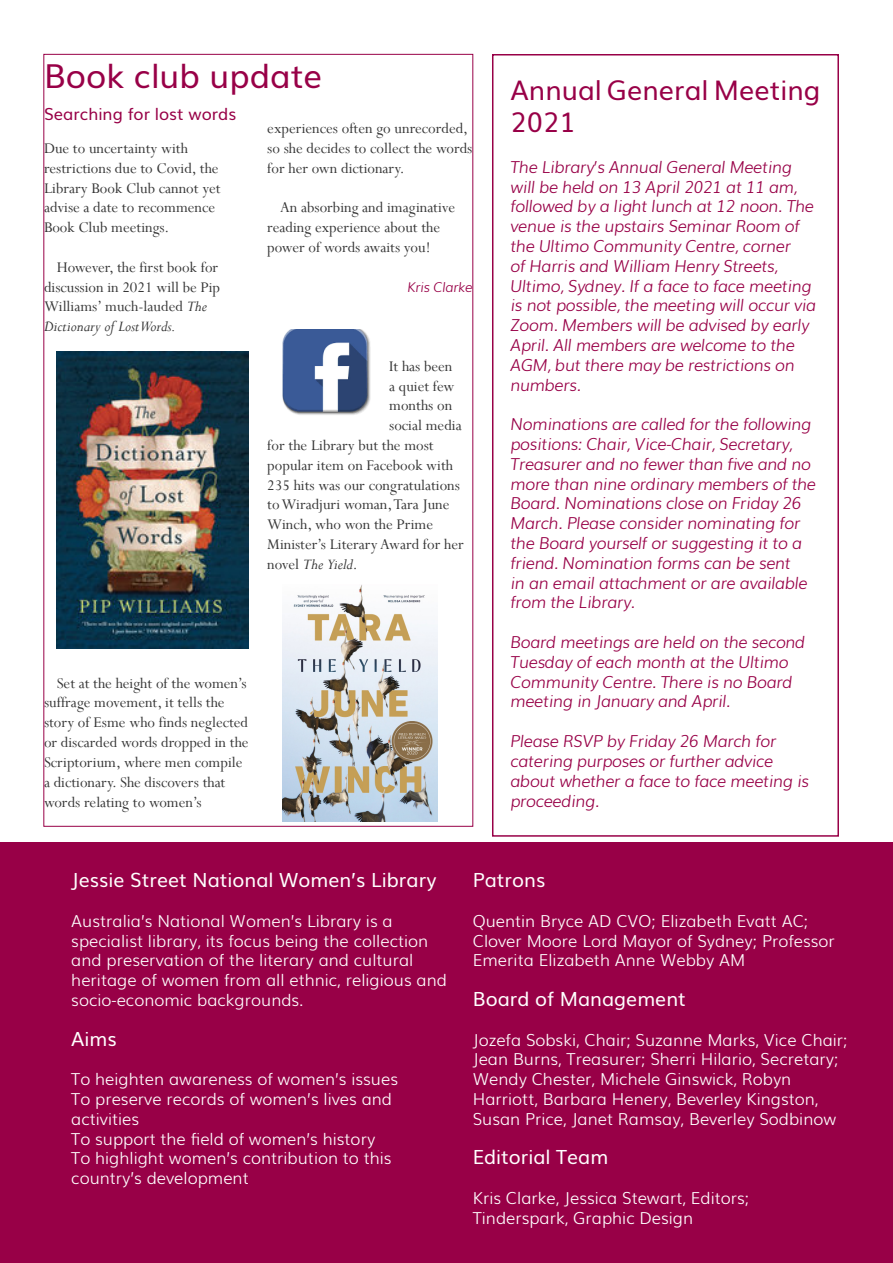
<style>
.page{position:relative;width:893px;height:1263px;background:#fff}
.page>*{position:absolute;margin:0;border:0;box-sizing:border-box;transform-origin:0 0}
.Heading{font:33px "Muli";color:#980047}
.Sub-heading{font:27px/32.4px "Muli";color:#980047}
.Breakout_Heading{font:19.5px "Muli";color:#fff}
.Author_credit{font:italic 300 16.5px/19.8px "Muli";letter-spacing:-.02em;color:#980047}
.Breakout_Body{font:300 16.5px/19.8px "Muli";color:#fff}
.Body{font:16.5px/19.8px "Perpetua";color:#363636}
.First_paragraph{font:16.5px/19.8px "Perpetua";color:#363636}
.Sub-heading_small{font:16.5px "Muli";color:#980047}
.Body-2{font:italic 16.5px "Perpetua";letter-spacing:-.005em;color:#363636}
.Author_credit-2{font:italic 300 13.5px "Muli";letter-spacing:-.02em;color:#980047}
.s1{font-style:italic}
.s2{font-style:normal}
</style>
<div class="page">
<div style="left:492px;top:54px;width:347px;height:783px;border:2px solid #980047"></div>
<img style="left:57px;top:351px;width:191px;height:297px">
<div style="left:0;top:842px;width:893px;height:421px;background:#980047"></div>
<img style="left:282px;top:585px;width:155px;height:237px">
<img style="left:282px;top:329px;width:89px;height:86px">
<p class="Heading" style="left:44px;top:49px;width:280px">Book club update</p>
<p class="Sub-heading_small" style="left:44px;top:101px;width:194px">Searching for lost words</p>
<p class="First_paragraph" style="left:44px;top:138px;width:178px">Due to uncertainty with restrictions due to Covid, the<br>Library Book Club cannot yet advise a date to recommence<br>Book Club meetings.</p>
<p class="Body" style="left:44px;top:257px;width:178px;text-indent:13px">However, the first book for discussion in 2021 will be Pip<br>Williams’ much-lauded <span class="s1">The<br>Dictionary of Lost Words.</span></p>
<p class="Body" style="left:267px;top:118px;width:207px">experiences often go unrecorded, so she decides to collect the words for her own dictionary.</p>
<p class="Body" style="left:267px;top:197px;width:189px;text-indent:13px">An absorbing and imaginative reading experience about the power of words awaits you!</p>
<p class="Author_credit-2" style="left:407px;top:276px;width:67px">Kris Clarke</p>
<p class="Body" style="left:389px;top:356px;width:65px">It has been</p>
<p class="Body" style="left:389px;top:376px;width:67px">a quiet few</p>
<p class="Body" style="left:389px;top:395px;width:65px">months on</p>
<p class="Body" style="left:389px;top:415px;width:74px">social media</p>
<p class="Body" style="left:267px;top:435px;width:168px">for the Library but the most</p>
<p class="Body" style="left:267px;top:455px;width:187px">popular item on Facebook with</p>
<p class="Body" style="left:267px;top:475px;width:194px">235 hits was our congratulations</p>
<p class="Body" style="left:267px;top:494px;width:184px">to Wiradjuri woman, Tara June</p>
<p class="Body" style="left:267px;top:514px;width:167px">Winch, who won the Prime</p>
<p class="Body" style="left:267px;top:534px;width:198px">Minister’s Literary Award for her</p>
<p class="Body-2" style="left:267px;top:554px;width:92px"><span class="s2">novel</span> The Yield<span class="s2">.</span></p>
<p class="Body" style="left:44px;top:673px;width:206px;text-indent:13px">Set at the height of the women’s suffrage movement, it tells the story of Esme who finds neglected or discarded words dropped in the<br>Scriptorium, where men compile a dictionary. She discovers that words relating to women’s</p>
<p class="Sub-heading" style="left:510px;top:72px;width:311px">Annual General Meeting<br>2021</p>
<p class="Author_credit" style="left:510px;top:156px;width:307px">The Library’s Annual General Meeting will be held on 13 April 2021 at 11 am, followed by a light lunch at 12 noon. The venue is the upstairs Seminar Room of the Ultimo Community Centre, corner<br>of Harris and William Henry Streets, Ultimo, Sydney. If a face to face meeting is not possible, the meeting will occur via Zoom. Members will be advised by early April. All members are welcome to the AGM, but there may be restrictions on numbers.</p>
<p class="Author_credit" style="left:510px;top:413px;width:307px">Nominations are called for the following positions: Chair, Vice-Chair, Secretary, Treasurer and no fewer than five and no more than nine ordinary members of the Board. Nominations close on Friday 26<br>March. Please consider nominating for the Board yourself or suggesting it to a friend. Nomination forms can be sent<br>in an email attachment or are available from the Library.</p>
<p class="Author_credit" style="left:510px;top:631px;width:296px">Board meetings are held on the second Tuesday of each month at the Ultimo Community Centre. There is no Board meeting in January and April.</p>
<p class="Author_credit" style="left:510px;top:730px;width:300px">Please RSVP by Friday 26 March for catering purposes or further advice about whether a face to face meeting is proceeding.</p>
<p class="Breakout_Heading" style="left:71px;top:864px;width:367px">Jessie Street National Women’s Library</p>
<p class="Breakout_Body" style="left:71px;top:910px;width:377px">Australia’s National Women’s Library is a specialist library, its focus being the collection and preservation of the literary and cultural heritage of women from all ethnic, religious and socio-economic backgrounds.</p>
<p class="Breakout_Heading" style="left:71px;top:1023px;width:47px">Aims</p>
<p class="Breakout_Body" style="left:71px;top:1068px;width:328px">To heighten awareness of women’s issues</p>
<p class="Breakout_Body" style="left:71px;top:1088px;width:322px">To preserve records of women’s lives and activities</p>
<p class="Breakout_Body" style="left:71px;top:1127px;width:305px">To support the field of women’s history</p>
<p class="Breakout_Body" style="left:71px;top:1147px;width:322px">To highlight women’s contribution to this country’s development</p>
<p class="Breakout_Heading" style="left:473px;top:864px;width:74px">Patrons</p>
<p class="Breakout_Body" style="left:473px;top:910px;width:363px">Quentin Bryce AD CVO; Elizabeth Evatt AC;<br>Clover Moore Lord Mayor of Sydney; Professor<br>Emerita Elizabeth Anne Webby AM</p>
<p class="Breakout_Heading" style="left:473px;top:983px;width:214px">Board of Management</p>
<p class="Breakout_Body" style="left:473px;top:1028px;width:376px">Jozefa Sobski, Chair; Suzanne Marks, Vice Chair; Jean Burns, Treasurer; Sherri Hilario, Secretary; Wendy Chester, Michele Ginswick, Robyn Harriott, Barbara Henery, Beverley Kingston, Susan Price, Janet Ramsay, Beverley Sodbinow</p>
<p class="Breakout_Heading" style="left:473px;top:1141px;width:137px">Editorial Team</p>
<p class="Breakout_Body" style="left:473px;top:1187px;width:278px">Kris Clarke, Jessica Stewart, Editors;<br>Tinderspark, Graphic Design</p>
</div>
